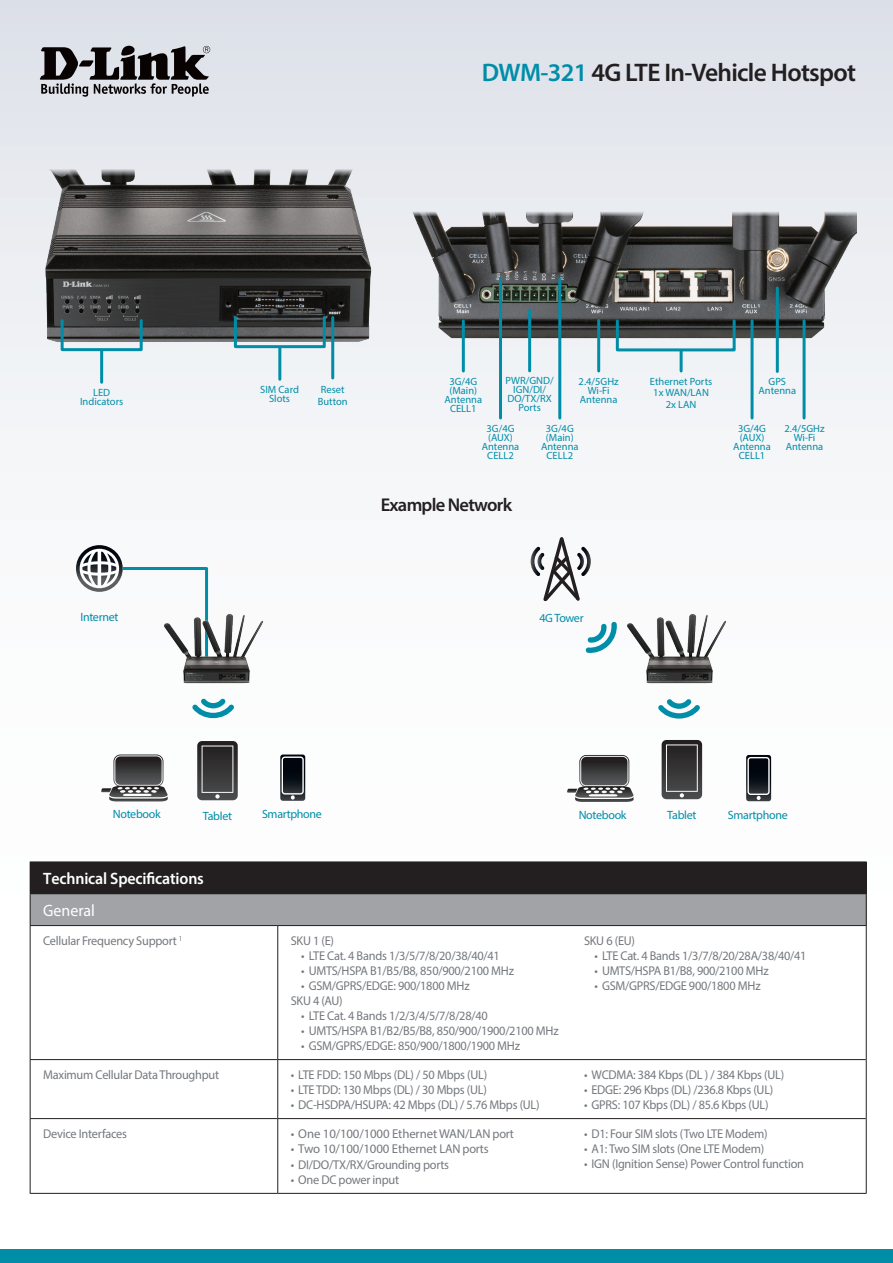
<style>
.page{position:relative;width:893px;height:1263px;background:#fff}
.page>*{position:absolute;margin:0;border:0;box-sizing:border-box;transform-origin:0 0}
.t1{font:600 25.5px "Myriad Pro";letter-spacing:-.025em;color:#231f20}
.t2{font:600 18.6px "Myriad Pro";letter-spacing:-.04em;color:#231f20}
.t3{font:600 16.5px "Myriad Pro";letter-spacing:-.01em;color:#fff}
.t4{font:16.5px "Myriad Pro";color:#fff}
.t5{font:12.9px "Myriad Pro";letter-spacing:-.01em;color:#74787d}
.t6{font:12.75px/15px "Myriad Pro";letter-spacing:-.02em;color:#74787d}
.t7{font:12px "Myriad Pro";letter-spacing:-.025em;color:#008da8}
.t8{font:10.5px/9px "Myriad Pro";color:#008da8;text-align:center}
.s1{color:#008da8}
.s2{font-size:12.75px}
</style>
<div class="page">
<div style="left:0;top:0;width:893px;height:1084px;background:linear-gradient(to bottom,#e2e6ec,#fff)"></div>
<div style="left:0;top:1249px;width:893px;height:14px;background:#008da8"></div>
<svg style="left:40px;top:46px;width:170px;height:51px;background:#807f83"></svg>
<div style="left:30px;top:862px;width:836px;height:32px;background:#231f20"></div>
<div style="left:30px;top:894px;width:836px;height:31px;background:#a1a3a7"></div>
<hr style="left:866px;top:862px;width:1px;height:31px;background:#231f20">
<hr style="left:866px;top:894px;width:1px;height:31px;background:#231f20">
<hr style="left:30px;top:861px;width:248px;height:1px;background:#231f20">
<hr style="left:278px;top:861px;width:293px;height:1px;background:#231f20">
<hr style="left:571px;top:861px;width:296px;height:1px;background:#231f20">
<hr style="left:30px;top:894px;width:1px;height:31px;background:#231f20">
<hr style="left:571px;top:893px;width:296px;height:1px;background:#231f20">
<hr style="left:30px;top:925px;width:248px;height:1px;background:#231f20">
<hr style="left:278px;top:925px;width:293px;height:1px;background:#231f20">
<hr style="left:571px;top:925px;width:296px;height:1px;background:#231f20">
<hr style="left:30px;top:1059px;width:248px;height:1px;background:#231f20">
<hr style="left:278px;top:1059px;width:293px;height:1px;background:#231f20">
<hr style="left:571px;top:1059px;width:295px;height:1px;background:#231f20">
<hr style="left:30px;top:926px;width:1px;height:133px;background:#231f20">
<hr style="left:30px;top:1060px;width:1px;height:58px;background:#231f20">
<hr style="left:30px;top:1119px;width:1px;height:74px;background:#231f20">
<hr style="left:866px;top:926px;width:1px;height:133px;background:#231f20">
<hr style="left:866px;top:1059px;width:1px;height:59px;background:#231f20">
<hr style="left:866px;top:1118px;width:1px;height:75px;background:#231f20">
<hr style="left:277px;top:926px;width:1px;height:133px;background:#231f20">
<hr style="left:277px;top:1060px;width:1px;height:58px;background:#231f20">
<hr style="left:277px;top:1119px;width:1px;height:74px;background:#231f20">
<hr style="left:30px;top:1118px;width:248px;height:1px;background:#231f20">
<hr style="left:278px;top:1118px;width:293px;height:1px;background:#231f20">
<hr style="left:571px;top:1118px;width:295px;height:1px;background:#231f20">
<hr style="left:30px;top:1193px;width:248px;height:1px;background:#231f20">
<hr style="left:278px;top:1193px;width:293px;height:1px;background:#231f20">
<hr style="left:571px;top:1193px;width:296px;height:1px;background:#231f20">
<svg style="left:192px;top:698px;width:42px;height:20px"></svg>
<svg style="left:76px;top:545px;width:134px;height:115px"></svg>
<svg style="left:280px;top:754px;width:25px;height:47px"></svg>
<div style="left:282px;top:756px;width:22px;height:38px;border:1px solid #fff;border-radius:3px"></div>
<svg style="left:101px;top:754px;width:67px;height:47px"></svg>
<svg style="left:197px;top:741px;width:41px;height:59px;background:#474647"></svg>
<svg style="left:531px;top:535px;width:60px;height:69px"></svg>
<svg style="left:586px;top:622px;width:31px;height:31px"></svg>
<svg style="left:658px;top:699px;width:42px;height:20px"></svg>
<svg style="left:746px;top:755px;width:25px;height:46px"></svg>
<div style="left:747px;top:757px;width:23px;height:38px;border:1px solid #fff;border-radius:3px"></div>
<svg style="left:567px;top:755px;width:67px;height:47px"></svg>
<svg style="left:662px;top:740px;width:40px;height:59px;background:#454445"></svg>
<img style="left:158px;top:609px;width:110px;height:78px">
<img style="left:622px;top:609px;width:110px;height:78px">
<img style="left:413px;top:193px;width:443px;height:151px">
<img style="left:40px;top:158px;width:341px;height:186px">
<hr style="left:528px;top:310px;width:3px;height:61px;background:#008da8">
<div style="left:234px;top:316px;width:92px;height:32px;border:3px solid #008da8"></div>
<hr style="left:278px;top:348px;width:3px;height:31px;background:#008da8">
<hr style="left:331px;top:318px;width:3px;height:60px;background:#008da8">
<div style="left:61px;top:319px;width:82px;height:32px;border:3px solid #008da8"></div>
<hr style="left:100px;top:351px;width:3px;height:31px;background:#008da8">
<hr style="left:462px;top:321px;width:3px;height:50px;background:#008da8">
<hr style="left:499px;top:279px;width:3px;height:139px;background:#008da8">
<hr style="left:558px;top:279px;width:3px;height:139px;background:#008da8">
<hr style="left:597px;top:320px;width:3px;height:51px;background:#008da8">
<hr style="left:750px;top:321px;width:3px;height:97px;background:#008da8">
<div style="left:616px;top:319px;width:120px;height:32px;border:3px solid #008da8"></div>
<hr style="left:680px;top:351px;width:3px;height:20px;background:#008da8">
<hr style="left:776px;top:288px;width:3px;height:83px;background:#008da8">
<hr style="left:803px;top:321px;width:3px;height:97px;background:#008da8">
<h1 class="t1" style="left:482px;top:56px;width:376px"><span class="s1">DWM-321</span> 4G LTE In-Vehicle Hotspot</h1>
<p class="t8" style="left:80px;top:388px;width:45px">LED<br>Indicators</p>
<p class="t8" style="left:445px;top:376px;width:39px">3G/4G (Main)<br>Antenna<br>CELL1</p>
<p class="t8" style="left:260px;top:385px;width:40px">SIM Card<br>Slots</p>
<p class="t8" style="left:318px;top:384px;width:31px;line-height:11.4px;text-align:left">Reset<br>Button</p>
<p class="t8" style="left:506px;top:376px;width:50px">PWR/GND/<br>IGN/DI/<br>DO/TX/RX<br>Ports</p>
<p class="t8" style="left:579px;top:376px;width:42px">2.4/5GHz<br>Wi-Fi<br>Antenna</p>
<p class="t8" style="left:482px;top:423px;width:39px">3G/4G (AUX)<br>Antenna<br>CELL2</p>
<p class="t8" style="left:541px;top:423px;width:39px">3G/4G (Main)<br>Antenna<br>CELL2</p>
<h2 class="t2" style="left:381px;top:493px;width:133px">Example Network</h2>
<p class="t8" style="left:650px;top:375px;width:64px;line-height:11.4px">Ethernet Ports<br>1x WAN/LAN<br>2x LAN</p>
<p class="t8" style="left:758px;top:377px;width:39px">GPS<br>Antenna</p>
<p class="t8" style="left:784px;top:423px;width:42px">2.4/5GHz<br>Wi-Fi<br>Antenna</p>
<p class="t8" style="left:733px;top:423px;width:39px">3G/4G (AUX)<br>Antenna<br>CELL1</p>
<p class="t7" style="left:80px;top:610px;width:40px">Internet</p>
<p class="t7" style="left:539px;top:610px;width:46px">4G Tower</p>
<p class="t7" style="left:113px;top:807px;width:49px">Notebook</p>
<p class="t7" style="left:203px;top:808px;width:31px">Tablet</p>
<p class="t7" style="left:262px;top:807px;width:61px">Smartphone</p>
<p class="t3" style="left:43px;top:868px;width:162px">Technical Specifications</p>
<p class="t4" style="left:43px;top:900px;width:53px">General</p>
<p class="t6" style="left:43px;top:933px;width:141px">Cellular Frequency Support <sup>1</sup></p>
<p class="t6" style="left:291px;top:933px;width:45px">SKU 1 (E)</p>
<p class="t6" style="left:301px;top:948px;width:200px">• LTE Cat. 4 Bands 1/3/5/7/8/20/38/40/41</p>
<p class="t6" style="left:301px;top:963px;width:214px">• UMTS/HSPA B1/B5/B8, 850/900/2100 MHz</p>
<p class="t6" style="left:291px;top:978px;width:180px;text-indent:11px">• GSM/GPRS/EDGE: 900/1800 MHz<br>SKU 4 (AU)</p>
<p class="t6" style="left:301px;top:1008px;width:188px">• LTE Cat. 4 Bands 1/2/3/4/5/7/8/28/40</p>
<p class="t6" style="left:301px;top:1023px;width:259px">• UMTS/HSPA B1/B2/B5/B8, 850/900/1900/2100 MHz</p>
<p class="t6" style="left:301px;top:1038px;width:220px">• GSM/GPRS/EDGE: 850/900/1800/1900 MHz</p>
<p class="t6" style="left:43px;top:1067px;width:178px">Maximum Cellular Data Throughput</p>
<p class="t6" style="left:291px;top:1067px;width:198px">• LTE FDD: 150 Mbps (DL) / 50 Mbps (UL)</p>
<p class="t6" style="left:291px;top:1082px;width:198px">• LTE TDD: 130 Mbps (DL) / 30 Mbps (UL)</p>
<p class="t6" style="left:291px;top:1097px;width:250px">• DC-HSDPA/HSUPA: 42 Mbps (DL) / 5.76 Mbps (UL)</p>
<p class="t6" style="left:43px;top:1126px;width:85px">Device Interfaces</p>
<p class="t5" style="left:291px;top:1126px;width:225px">• One 10/100/1000 Ethernet WAN/<span class="s2">LAN port</span></p>
<p class="t5" style="left:291px;top:1141px;width:199px">• Two 10/100/1000 Ethernet <span class="s2">LAN ports</span></p>
<p class="t6" style="left:291px;top:1157px;width:160px">• DI/DO/TX/RX/Grounding ports</p>
<p class="t6" style="left:291px;top:1172px;width:110px">• One DC power input</p>
<p class="t7" style="left:579px;top:807px;width:49px">Notebook</p>
<p class="t7" style="left:667px;top:807px;width:31px">Tablet</p>
<p class="t7" style="left:728px;top:807px;width:61px">Smartphone</p>
<p class="t6" style="left:584px;top:933px;width:53px">SKU 6 (EU)</p>
<p class="t6" style="left:594px;top:948px;width:214px">• LTE Cat. 4 Bands 1/3/7/8/20/28A/38/40/41</p>
<p class="t6" style="left:594px;top:963px;width:176px">• UMTS/HSPA B1/B8, 900/2100 MHz</p>
<p class="t6" style="left:594px;top:978px;width:168px">• GSM/GPRS/EDGE 900/1800 MHz</p>
<p class="t6" style="left:584px;top:1067px;width:202px">• WCDMA: 384 Kbps (DL ) / 384 Kbps (UL)</p>
<p class="t6" style="left:584px;top:1082px;width:191px">• EDGE: 296 Kbps (DL) /236.8 Kbps (UL)</p>
<p class="t6" style="left:584px;top:1097px;width:186px">• GPRS: 107 Kbps (DL) / 85.6 Kbps (UL)</p>
<p class="t6" style="left:584px;top:1126px;width:185px">• D1: Four SIM slots (Two LTE Modem)</p>
<p class="t6" style="left:584px;top:1141px;width:182px">• A1: Two SIM slots (One LTE Modem)</p>
<p class="t6" style="left:584px;top:1156px;width:222px">• IGN (Ignition Sense) Power Control function</p>
</div>
